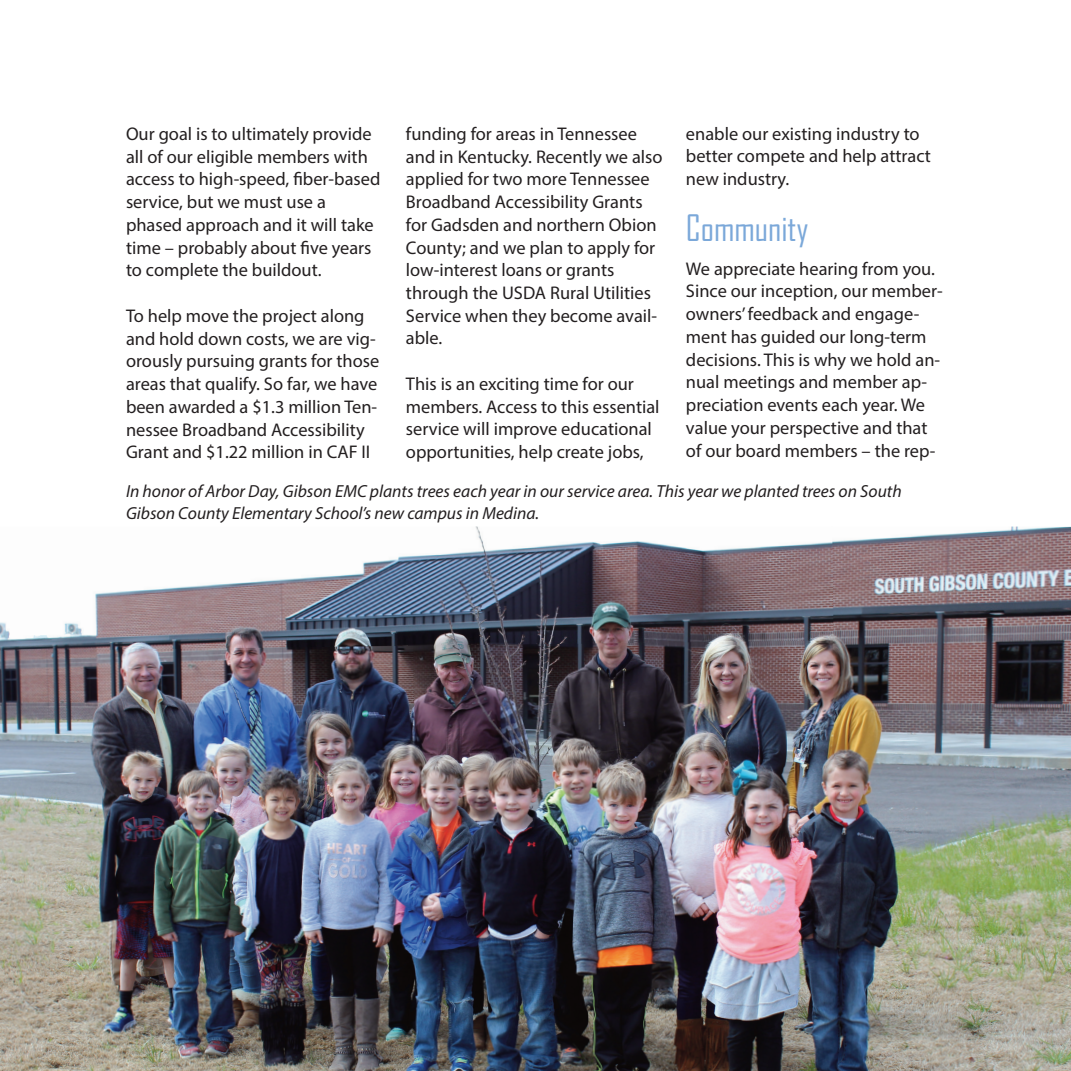
<style>
.page{position:relative;width:1071px;height:1071px;background:#fff}
.page>*{position:absolute;margin:0;border:0;box-sizing:border-box;transform-origin:0 0}
.t1{font:35px "Agency FB";color:#7ba8d9}
.t2{font:18.38px/22.8px "Myriad Pro";color:#231f20}
.t3{font:italic 17.5px/22.8px "Myriad Pro";color:#231f20}
</style>
<div class="page">
<img style="left:0;top:651px;width:413px;height:420px">
<img style="left:413px;top:651px;width:418px;height:420px">
<img style="left:831px;top:527px;width:240px;height:544px">
<img style="left:0;top:527px;width:834px;height:124px">
<p class="t2" style="left:406px;top:122px;width:258px">funding for areas in Tennessee and in Kentucky. Recently we also applied for two more Tennessee<br>Broadband Accessibility Grants for Gadsden and northern Obion<br>County; and we plan to apply for low-interest loans or grants through the USDA Rural Utilities<br>Service when they become avail&shy;able.</p>
<p class="t2" style="left:406px;top:372px;width:255px">This is an exciting time for our members. Access to this essential service will improve educational opportunities, help create jobs,</p>
<p class="t2" style="left:686px;top:122px;width:246px">enable our existing industry to better compete and help attract new industry.</p>
<h1 class="t1" style="left:686px;top:207px;width:124px">Community</h1>
<p class="t2" style="left:686px;top:257px;width:258px">We appreciate hearing from you.<br>Since our inception, our member&shy;owners’ feedback and engage&shy;ment has guided our long-term decisions. This is why we hold an&shy;nual meetings and member ap&shy;preciation events each year. We value your perspective and that of our board members – the rep-</p>
<p class="t3" style="left:126px;top:479px;width:777px">In honor of Arbor Day, Gibson EMC plants trees each year in our service area. This year we planted trees on South<br>Gibson County Elementary School’s new campus in Medina.</p>
<p class="t2" style="left:126px;top:122px;width:256px">Our goal is to ultimately provide all of our eligible members with access to high-speed, fiber-based service, but we must use a phased approach and it will take time – probably about five years to complete the buildout.</p>
<p class="t2" style="left:126px;top:304px;width:255px">To help move the project along and hold down costs, we are vig&shy;orously pursuing grants for those areas that qualify. So far, we have been awarded a $1.3 million Ten&shy;nessee Broadband Accessibility<br>Grant and $1.22 million in CAF II</p>
</div>
